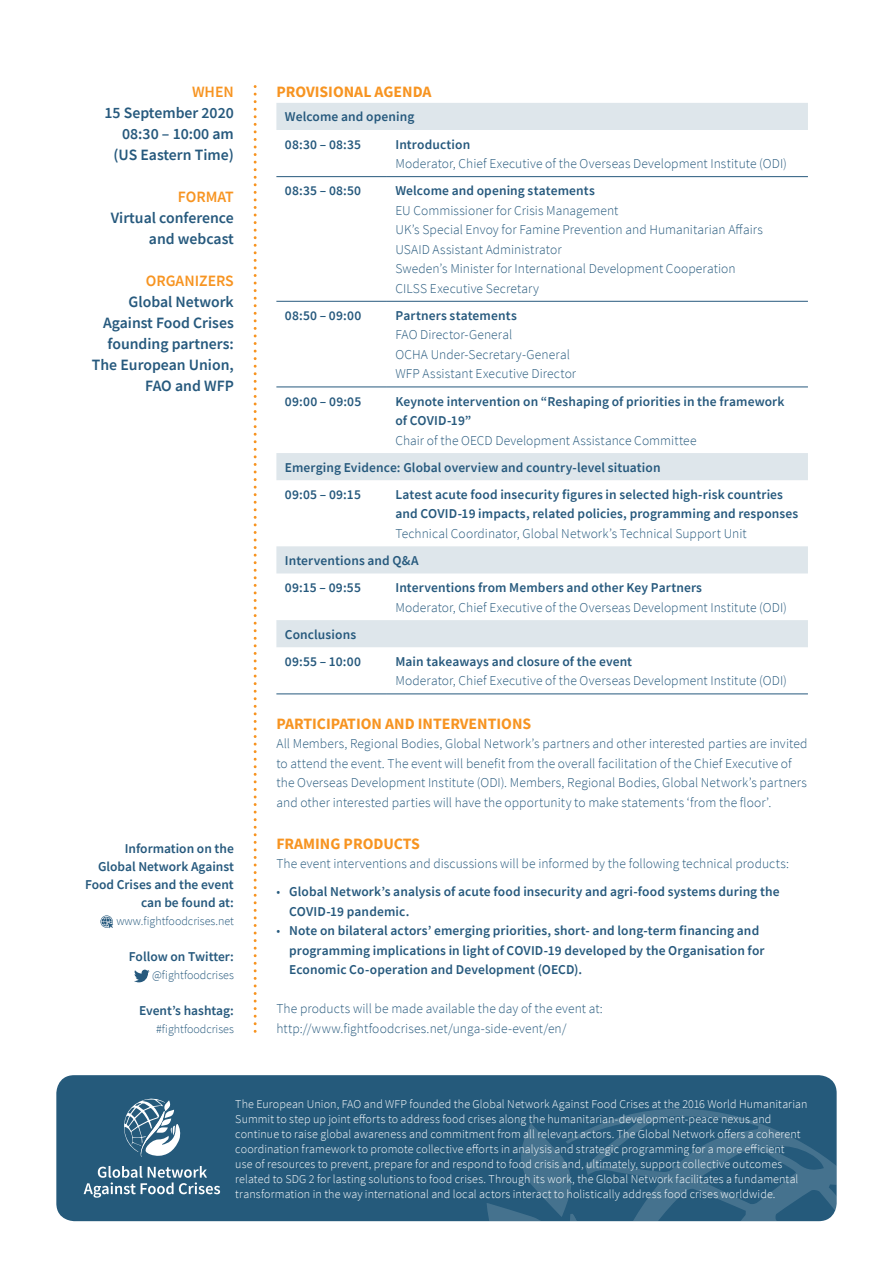
<style>
.page{position:relative;width:893px;height:1263px;background:#fff}
.page>*{position:absolute;margin:0;border:0;box-sizing:border-box;transform-origin:0 0}
.t1{font:600 15.75px/21px "Source Sans Pro";color:#26597d;text-align:right}
.t2{font:700 15.75px "Source Sans Pro";color:#f79421}
.t3{font:600 15.75px "Source Sans Pro";color:#f79421}
.t4{font:300 13.5px/19.5px "Source Sans Pro";letter-spacing:.005em;color:#26597d}
.t5{font:600 13.5px/27.2px "Source Sans Pro";letter-spacing:.005em;color:#26597d}
.t6{font:300 12px/15px "Source Sans Pro";letter-spacing:.01em;color:#fff}
.t7{font:300 12px "Source Sans Pro";color:#26597d}
</style>
<div class="page">
<svg style="left:276px;top:103px;width:532px;height:544px"></svg>
<hr style="left:276px;top:176px;width:111px;height:1px;background:#26597d">
<hr style="left:387px;top:176px;width:421px;height:1px;background:#26597d">
<hr style="left:276px;top:301px;width:111px;height:1px;background:#26597d">
<hr style="left:387px;top:301px;width:421px;height:1px;background:#26597d">
<hr style="left:276px;top:387px;width:111px;height:1px;background:#26597d">
<hr style="left:387px;top:387px;width:421px;height:1px;background:#26597d">
<hr style="left:276px;top:693px;width:111px;height:1px;background:#26597d">
<hr style="left:387px;top:693px;width:421px;height:1px;background:#26597d">
<div style="left:56px;top:1075px;width:781px;height:146px;background:#255a7b;border-radius:18px"></div>
<svg style="left:487px;top:1098px;width:350px;height:123px"></svg>
<svg style="left:124px;top:1098px;width:57px;height:59px"></svg>
<svg style="left:84px;top:1166px;width:136px;height:32px"></svg>
<svg style="left:100px;top:915px;width:13px;height:13px"></svg>
<svg style="left:134px;top:970px;width:16px;height:12px"></svg>
<svg style="left:254px;top:94px;width:3px;height:938px"></svg>
<p class="t3" style="left:192px;top:81px;width:43px">WHEN</p>
<p class="t1" style="left:105px;top:102px;width:131px">15 September 2020<br>08:30 – 10:00 am (US Eastern Time(</p>
<p class="t3" style="left:178px;top:186px;width:57px">FORMAT</p>
<p class="t1" style="left:111px;top:207px;width:125px">Virtual conference and webcast</p>
<p class="t3" style="left:146px;top:270px;width:89px">ORGANIZERS</p>
<p class="t1" style="left:92px;top:291px;width:143px">Global Network<br>Against Food Crises founding partners:<br>The European Union,<br>FAO and WFP</p>
<p class="t5" style="left:85px;top:839px;width:150px;line-height:18px;text-align:right">Information on the<br>Global Network Against<br>Food Crises and the event can be found at:</p>
<p class="t7" style="left:116px;top:913px;width:119px">www.fightfoodcrises.net</p>
<p class="t5" style="left:129px;top:942px;width:106px">Follow on Twitter:</p>
<p class="t7" style="left:152px;top:967px;width:83px">@fightfoodcrises</p>
<p class="t5" style="left:139px;top:996px;width:96px">Event s’ hashtag:</p>
<p class="t7" style="left:156px;top:1021px;width:79px">#fightfoodcrises</p>
<p class="t2" style="left:276px;top:81px;width:157px">PROVISIONAL AGENDA</p>
<p class="t5" style="left:395px;top:103px;width:76px;text-indent:-111px">Welcome and opening<br>Introduction</p>
<p class="t5" style="left:285px;top:130px;width:78px">08:30 – 08:35</p>
<p class="t5" style="left:285px;top:177px;width:78px">08:35 – 08:50</p>
<p class="t5" style="left:285px;top:302px;width:78px">08:50 – 09:00</p>
<p class="t5" style="left:285px;top:387px;width:78px">09:00 – 09:05</p>
<p class="t4" style="left:395px;top:154px;width:393px">Moderator, Chief Executive of the Overseas Development Institute (ODI(</p>
<p class="t5" style="left:395px;top:177px;width:201px">Welcome and opening statements</p>
<p class="t4" style="left:395px;top:201px;width:369px">EU Commissioner for Crisis Management<br>UK s’ Special Envoy for Famine Prevention and Humanitarian Affairs USAID Assistant Administrator<br>Sweden s’ Minister for International Development Cooperation CILSS Executive Secretary</p>
<p class="t5" style="left:395px;top:302px;width:123px">Partners statements</p>
<p class="t4" style="left:395px;top:325px;width:182px">FAO Director-General<br>OCHA Under-Secretary-General<br>WFP Assistant Executive Director</p>
<p class="t5" style="left:395px;top:387px;width:391px">Keynote intervention on “Reshaping of priorities in the framework</p>
<p class="t5" style="left:395px;top:407px;width:77px">of COVID-19“</p>
<p class="t4" style="left:395px;top:430px;width:303px">Chair of the OECD Development Assistance Committee</p>
<p class="t5" style="left:395px;top:453px;width:389px;text-indent:-111px">Emerging Evidence: Global overview and country-level situation<br>Latest acute food insecurity figures in selected high-risk countries</p>
<p class="t5" style="left:285px;top:481px;width:78px">09:05 – 09:15</p>
<p class="t5" style="left:395px;top:500px;width:404px">and COVID-19 impacts, related policies, programming and responses</p>
<p class="t4" style="left:395px;top:524px;width:353px">Technical Coordinator, Global Network s’ Technical Support Unit</p>
<p class="t5" style="left:395px;top:547px;width:308px;text-indent:-111px">Interventions and Q&amp;A<br>Interventions from Members and other Key Partners</p>
<p class="t5" style="left:285px;top:574px;width:78px">09:15 – 09:55</p>
<p class="t5" style="left:285px;top:620px;width:73px">Conclusions</p>
<p class="t5" style="left:285px;top:648px;width:78px">09:55 – 10:00</p>
<p class="t4" style="left:395px;top:597px;width:393px">Moderator, Chief Executive of the Overseas Development Institute (ODI(</p>
<p class="t5" style="left:395px;top:648px;width:238px">Main takeaways and closure of the event</p>
<p class="t4" style="left:395px;top:671px;width:393px">Moderator, Chief Executive of the Overseas Development Institute (ODI(</p>
<p class="t2" style="left:276px;top:713px;width:256px">PARTICIPATION AND INTERVENTIONS</p>
<p class="t4" style="left:276px;top:734px;width:533px">All Members, Regional Bodies, Global Network s’ partners and other interested parties are invited to attend the event. The event will benefit from the overall facilitation of the Chief Executive of the Overseas Development Institute (ODI .) Members, Regional Bodies, Global Network s’ partners and other interested parties will have the opportunity to make statements ‘from the floor .‘</p>
<p class="t2" style="left:276px;top:833px;width:145px">FRAMING PRODUCTS</p>
<p class="t4" style="left:276px;top:854px;width:514px">The event interventions and discussions will be informed by the following technical products:</p>
<p class="t5" style="left:289px;top:878px;width:492px">Global Network s’ analysis of acute food insecurity and agri-food systems during the</p>
<p class="t4" style="left:276px;top:882px;width:5px">•</p>
<p class="t4" style="left:276px;top:921px;width:5px">•</p>
<p class="t5" style="left:289px;top:901px;width:472px;line-height:19.5px">COVID-19 pandemic.<br>Note on bilateral actors’ emerging priorities, short- and long-term financing and</p>
<p class="t5" style="left:289px;top:940px;width:477px;line-height:19.5px">programming implications in light of COVID-19 developed by the Organisation for<br>Economic Co-operation and Development (OECD .(</p>
<p class="t4" style="left:276px;top:999px;width:328px">The products will be made available the day of the event at: http://www.fightfoodcrises.net/unga-side-event/en/</p>
<p class="t6" style="left:235px;top:1096px;width:574px">The European Union, FAO and WFP founded the Global Network Against Food Crises at the 2016 World Humanitarian Summit to step up joint efforts to address food crises along the humanitarian-development-peace nexus and continue to raise global awareness and commitment from all relevant actors. The Global Network offers a coherent coordination framework to promote collective efforts in analysis and strategic programming for a more efficient<br>use of resources to prevent, prepare for and respond to food crisis and, ultimately, support collective outcomes related to SDG 2 for lasting solutions to food crises. Through its work, the Global Network facilitates a fundamental transformation in the way international and local actors interact to holistically address food crises worldwide.</p>
</div>
